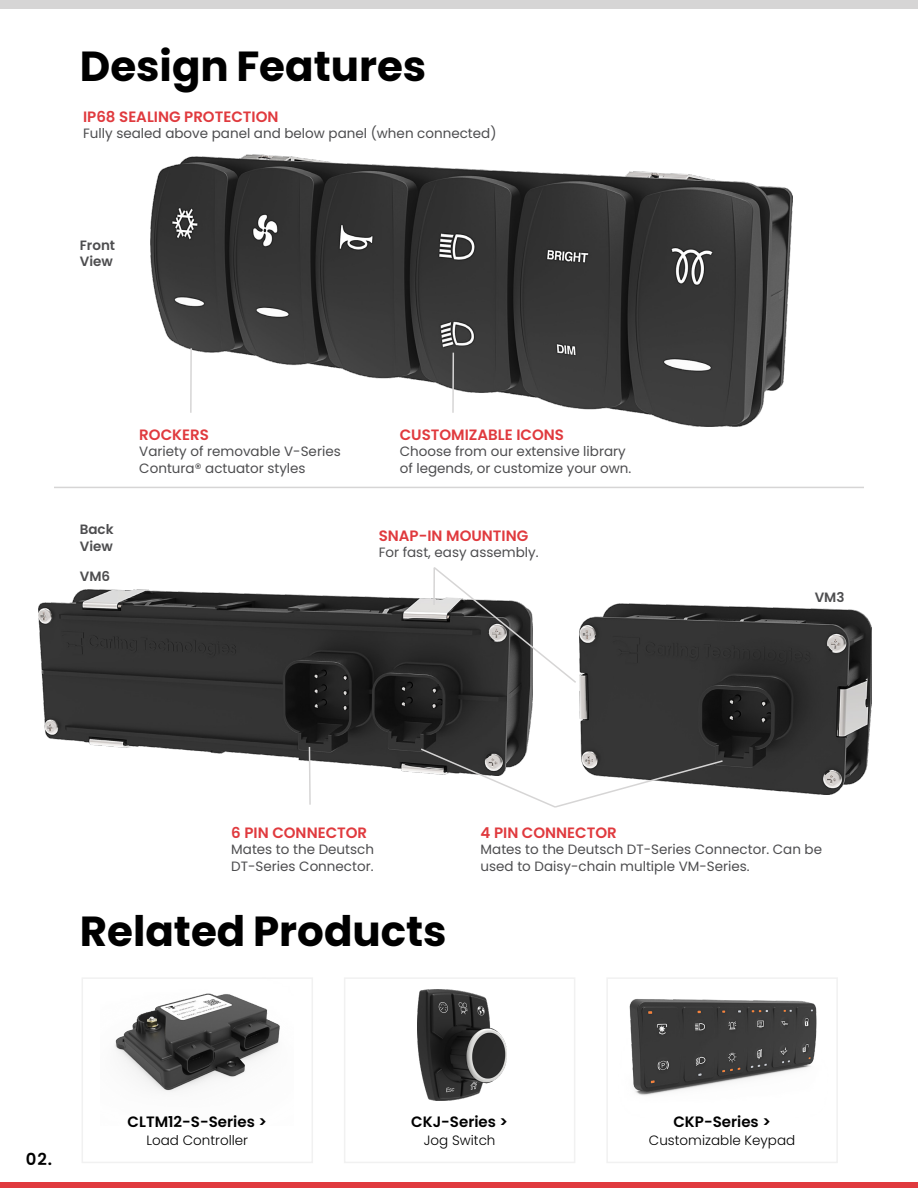
<style>
.page{position:relative;width:918px;height:1188px;background:#fff}
.page>*{position:absolute;margin:0;border:0;box-sizing:border-box;transform-origin:0 0}
.t1{font:700 42px "Poppins";color:#000}
.t2{font:600 16.5px "Poppins";color:#000}
.t3{font:600 15px "Poppins";color:#e03a3e}
.t4{font:600 15px "Poppins";color:#000}
.t5{font:13.5px/16.5px "Poppins";color:#4d4d4f}
.t6{font:300 13.5px "Poppins";color:#000}
.t7{font:600 13.5px/16.5px "Poppins";color:#4d4d4f}
</style>
<div class="page">
<div style="left:0;top:1182px;width:918px;height:6px;background:#e03a3e"></div>
<div style="left:0;top:0;width:918px;height:9px;background:#d6d5d5"></div>
<img style="left:38px;top:589px;width:494px;height:184px">
<img style="left:579px;top:604px;width:293px;height:190px">
<img style="left:151px;top:155px;width:642px;height:271px">
<svg style="left:419px;top:747px;width:305px;height:61px"></svg>
<svg style="left:432px;top:567px;width:144px;height:117px"></svg>
<svg style="left:308px;top:745px;width:4px;height:60px"></svg>
<hr style="left:452px;top:353px;width:2px;height:60px;background:#d6d5d5">
<hr style="left:190px;top:348px;width:2px;height:65px;background:#d6d5d5">
<hr style="left:54px;top:487px;width:810px;height:1px;background:#d6d5d5">
<img style="left:115px;top:993px;width:165px;height:99px">
<div style="left:82px;top:977px;width:231px;height:186px;border:2px solid #f1f1f1"></div>
<div style="left:344px;top:977px;width:231px;height:186px;border:2px solid #f1f1f1"></div>
<img style="left:417px;top:989px;width:90px;height:112px">
<img style="left:629px;top:999px;width:188px;height:96px">
<div style="left:606px;top:977px;width:232px;height:186px;border:2px solid #f1f1f1"></div>
<h1 class="t1" style="left:80px;top:42px;width:348px">Design Features</h1>
<p class="t3" style="left:83px;top:108px;width:197px">IP68 SEALING PROTECTION</p>
<p class="t5" style="left:83px;top:125px;width:415px">Fully sealed above panel and below panel (when connected)</p>
<p class="t7" style="left:80px;top:237px;width:37px">Front<br>View</p>
<p class="t7" style="left:80px;top:521px;width:35px">Back<br>View</p>
<p class="t7" style="left:80px;top:568px;width:32px">VM6</p>
<p class="t3" style="left:139px;top:426px;width:71px">ROCKERS</p>
<p class="t5" style="left:139px;top:444px;width:203px">Variety of removable V-Series<br>Contura® actuator styles</p>
<p class="t3" style="left:400px;top:426px;width:166px">CUSTOMIZABLE ICONS</p>
<p class="t5" style="left:400px;top:444px;width:233px">Choose from our extensive library of legends, or customize your own.</p>
<p class="t3" style="left:379px;top:527px;width:151px">SNAP-IN MOUNTING</p>
<p class="t5" style="left:379px;top:544px;width:162px">For fast, easy assembly.</p>
<p class="t7" style="left:815px;top:589px;width:31px">VM3</p>
<p class="t3" style="left:231px;top:824px;width:137px">6 PIN CONNECTOR</p>
<p class="t5" style="left:231px;top:841px;width:144px">Mates to the Deutsch<br>DT-Series Connector.</p>
<h1 class="t1" style="left:80px;top:907px;width:368px">Related Products</h1>
<p class="t3" style="left:481px;top:824px;width:138px">4 PIN CONNECTOR</p>
<p class="t5" style="left:481px;top:841px;width:343px">Mates to the Deutsch DT-Series Connector. Can be used to Daisy-chain multiple VM-Series.</p>
<p class="t2" style="left:26px;top:1149px;width:28px">02.</p>
<p class="t4" style="left:128px;top:1113px;width:141px">CLTM12-S-Series &gt;</p>
<p class="t6" style="left:146px;top:1132px;width:103px">Load Controller</p>
<p class="t4" style="left:411px;top:1113px;width:98px">CKJ-Series &gt;</p>
<p class="t6" style="left:424px;top:1132px;width:73px">Jog Switch</p>
<p class="t4" style="left:673px;top:1113px;width:99px">CKP-Series &gt;</p>
<p class="t6" style="left:649px;top:1132px;width:148px">Customizable Keypad</p>
</div>
